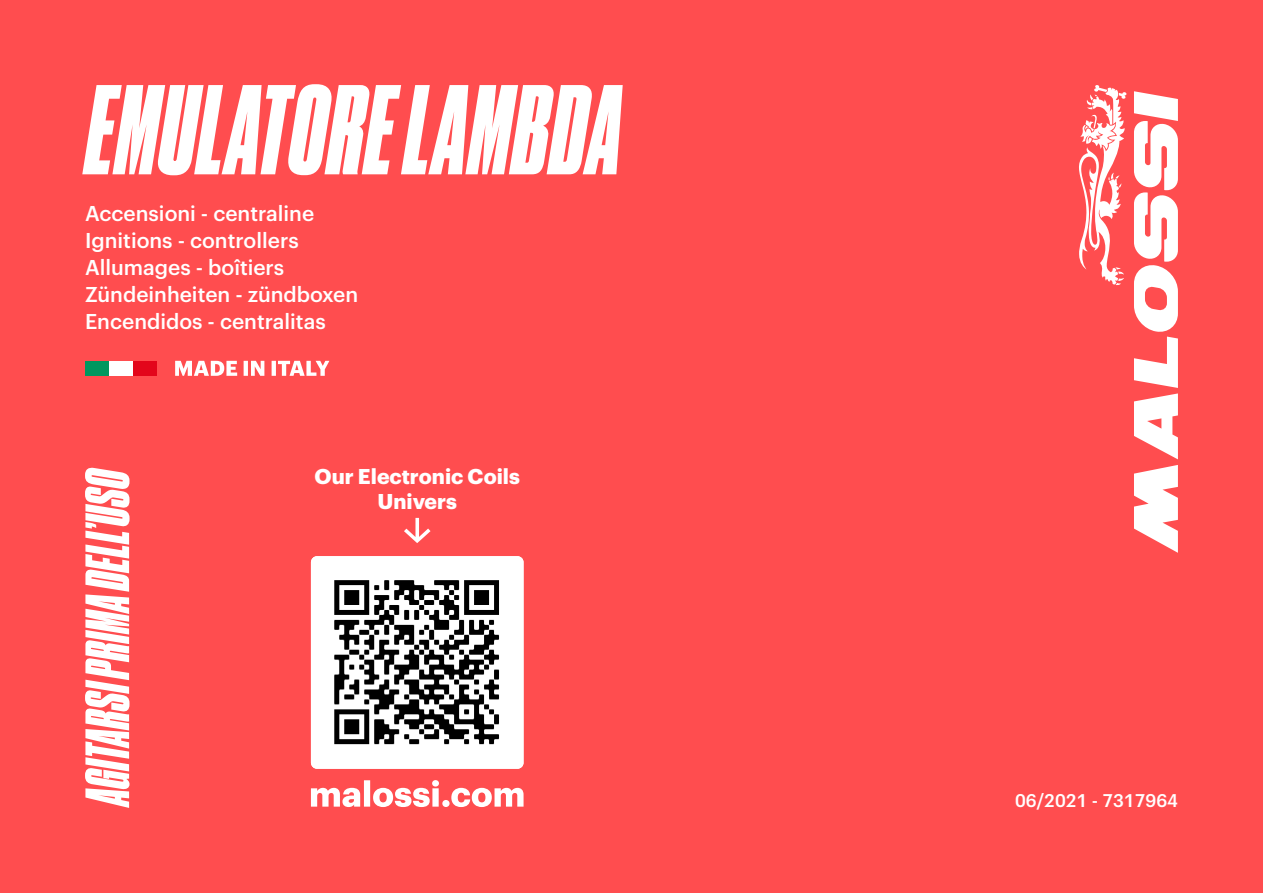
<style>
.page{position:relative;width:1263px;height:893px;background:#ff4d4f}
.page>*{position:absolute;margin:0;border:0;box-sizing:border-box;transform-origin:0 0}
.COP_-_Nome_Prodotto{font:italic 120px "Druk Condensed Super";letter-spacing:.02em;color:#fff}
.COP_-_Descrizione_pr{font:500 21px "Graphik";color:#fff}
.COP_-_QR_Code{font:700 21px/25.2px "Graphik";color:#fff;text-align:center}
.COP_-_Codice_istruzi{font:500 18px "Graphik";color:#fff}
</style>
<div class="page">
<svg style="left:85px;top:467px;width:45px;height:341px"></svg>
<svg style="left:311px;top:780px;width:212px;height:27px"></svg>
<img style="left:311px;top:556px;width:212px;height:213px">
<svg style="left:404px;top:518px;width:26px;height:25px"></svg>
<svg style="left:1079px;top:85px;width:47px;height:201px"></svg>
<svg style="left:1134px;top:465px;width:44px;height:88px"></svg>
<svg style="left:1134px;top:91px;width:44px;height:368px"></svg>
<svg style="left:175px;top:361px;width:154px;height:15px"></svg>
<div style="left:85px;top:361px;width:24px;height:15px;background:#00975f"></div>
<div style="left:109px;top:361px;width:24px;height:15px;background:#fff"></div>
<div style="left:133px;top:361px;width:24px;height:15px;background:#e3061b"></div>
<p class="COP_-_Nome_Prodotto" style="left:86px;top:56px;width:536px">EMULATORE LAMBDA</p>
<p class="COP_-_Descrizione_pr" style="left:85px;top:198px;width:231px">Accensioni - centraline</p>
<p class="COP_-_Descrizione_pr" style="left:85px;top:225px;width:215px">Ignitions - controllers</p>
<p class="COP_-_Descrizione_pr" style="left:85px;top:252px;width:201px">Allumages - boîtiers</p>
<p class="COP_-_Descrizione_pr" style="left:85px;top:279px;width:275px">Zündeinheiten - zündboxen</p>
<p class="COP_-_Descrizione_pr" style="left:85px;top:306px;width:242px">Encendidos - centralitas</p>
<p class="COP_-_QR_Code" style="left:315px;top:462px;width:207px">Our Electronic Coils<br>Univers</p>
<p class="COP_-_Codice_istruzi" style="left:1015px;top:787px;width:164px">06/2021 - 7317964</p>
</div>
